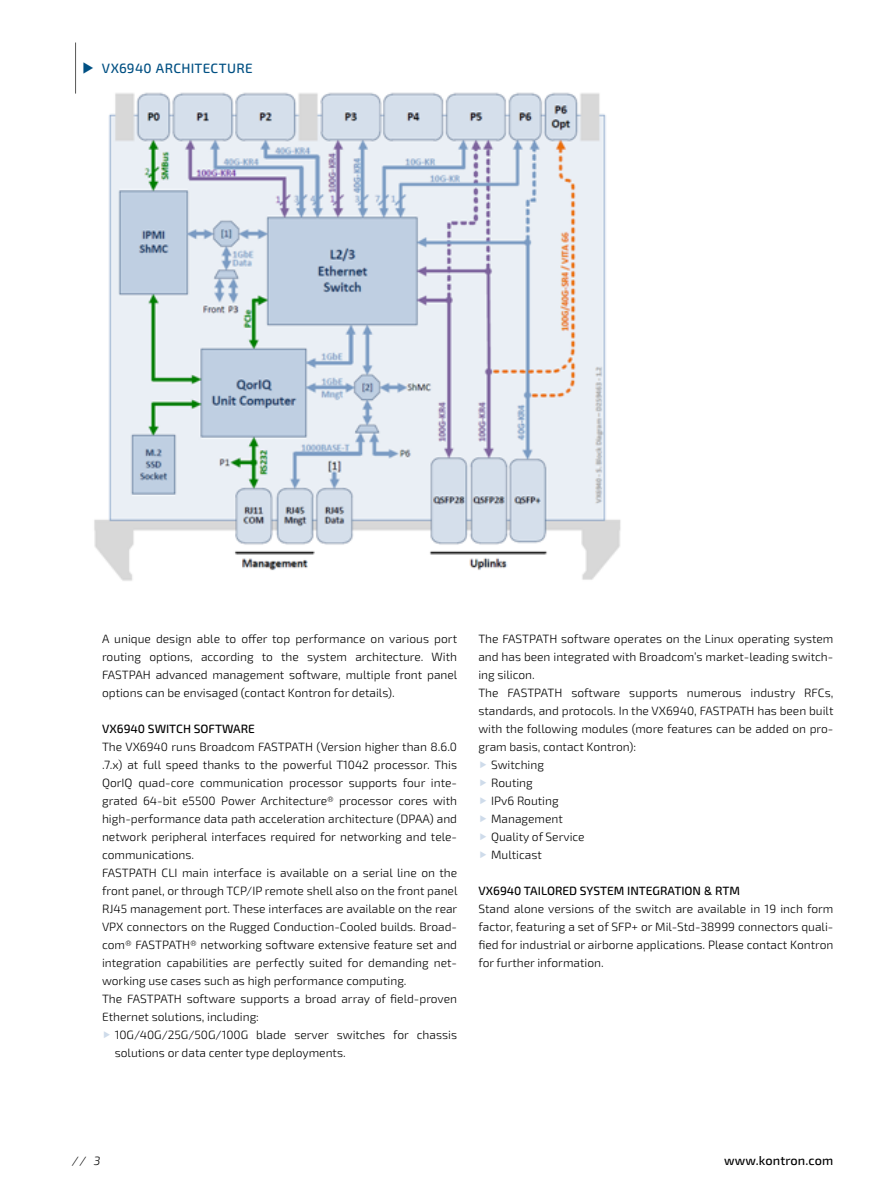
<style>
.page{position:relative;width:893px;height:1191px;background:#fff}
.page>*{position:absolute;margin:0;border:0;box-sizing:border-box;transform-origin:0 0}
.t1{font:500 13.5px "Sn T";letter-spacing:.02em;color:#005083}
.t2{font:500 12.75px "Sn T";letter-spacing:.01em;color:#000}
.t3{font:300 12px/18px "Sn T";color:#000;text-align:justify}
.t4{font:500 12px "Sn T";color:#000}
.t5{font:italic 300 12px "Sn T";color:#000}
</style>
<div class="page">
<hr style="left:75px;top:43px;width:1px;height:51px;background:#575756">
<img style="left:94px;top:92px;width:527px;height:489px">
<p class="t1" style="left:102px;top:60px;width:152px">VX6940 ARCHITECTURE</p>
<p class="t3" style="left:102px;top:630px;width:357px">A unique design able to offer top performance on various port routing options, according to the system architecture. With FASTPAH advanced management software, multiple front panel options can be envisaged (contact Kontron for details).</p>
<p class="t4" style="left:102px;top:721px;width:154px">VX6940 SWITCH SOFTWARE</p>
<p class="t3" style="left:102px;top:738px;width:357px;text-align:left">The VX6940 runs Broadcom FASTPATH (Version higher than 8.6.0 .7.x) at full speed thanks to the powerful T1042 processor. This QorIQ quad-core communication processor supports four inte&shy;grated 64-bit e5500 Power Architecture® processor cores with high-performance data path acceleration architecture (DPAA) and network peripheral interfaces required for networking and tele&shy;communications.<br>FASTPATH CLI main interface is available on a serial line on the front panel, or through TCP/IP remote shell also on the front panel RJ45 management port. These interfaces are available on the rear VPX connectors on the Rugged Conduction-Cooled builds. Broad&shy;com® FASTPATH® networking software extensive feature set and integration capabilities are perfectly suited for demanding net&shy;working use cases such as high performance computing.<br>The FASTPATH software supports a broad array of field-proven Ethernet solutions, including:</p>
<p class="t3" style="left:115px;top:1026px;width:344px">10G/40G/25G/50G/100G blade server switches for chassis solutions or data center type deployments.</p>
<p class="t3" style="left:478px;top:630px;width:357px">The FASTPATH software operates on the Linux operating system</p>
<p class="t3" style="left:478px;top:648px;width:357px">and has been integrated with Broadcom’s market-leading switch-</p>
<p class="t3" style="left:478px;top:666px;width:58px">ing silicon.</p>
<p class="t3" style="left:478px;top:684px;width:357px">The FASTPATH software supports numerous industry RFCs,</p>
<p class="t3" style="left:478px;top:702px;width:357px">standards, and protocols. In the VX6940, FASTPATH has been built</p>
<p class="t3" style="left:478px;top:720px;width:357px">with the following modules (more features can be added on pro-</p>
<p class="t3" style="left:478px;top:738px;width:159px">gram basis, contact Kontron):</p>
<p class="t3" style="left:491px;top:756px;width:54px">Switching</p>
<p class="t3" style="left:491px;top:774px;width:43px">Routing</p>
<p class="t3" style="left:491px;top:792px;width:69px">IPv6 Routing</p>
<p class="t3" style="left:491px;top:810px;width:73px">Management</p>
<p class="t3" style="left:491px;top:828px;width:95px">Quality of Service</p>
<p class="t3" style="left:491px;top:846px;width:52px">Multicast</p>
<p class="t4" style="left:478px;top:883px;width:263px">VX6940 TAILORED SYSTEM INTEGRATION &amp; RTM</p>
<p class="t3" style="left:478px;top:900px;width:357px">Stand alone versions of the switch are available in 19 inch form factor, featuring a set of SFP+ or Mil-Std-38999 connectors quali&shy;fied for industrial or airborne applications. Please contact Kontron for further information.</p>
<p class="t5" style="left:72px;top:1153px;width:29px">// 3</p>
<p class="t2" style="left:724px;top:1153px;width:111px">www.kontron.com</p>
</div>
